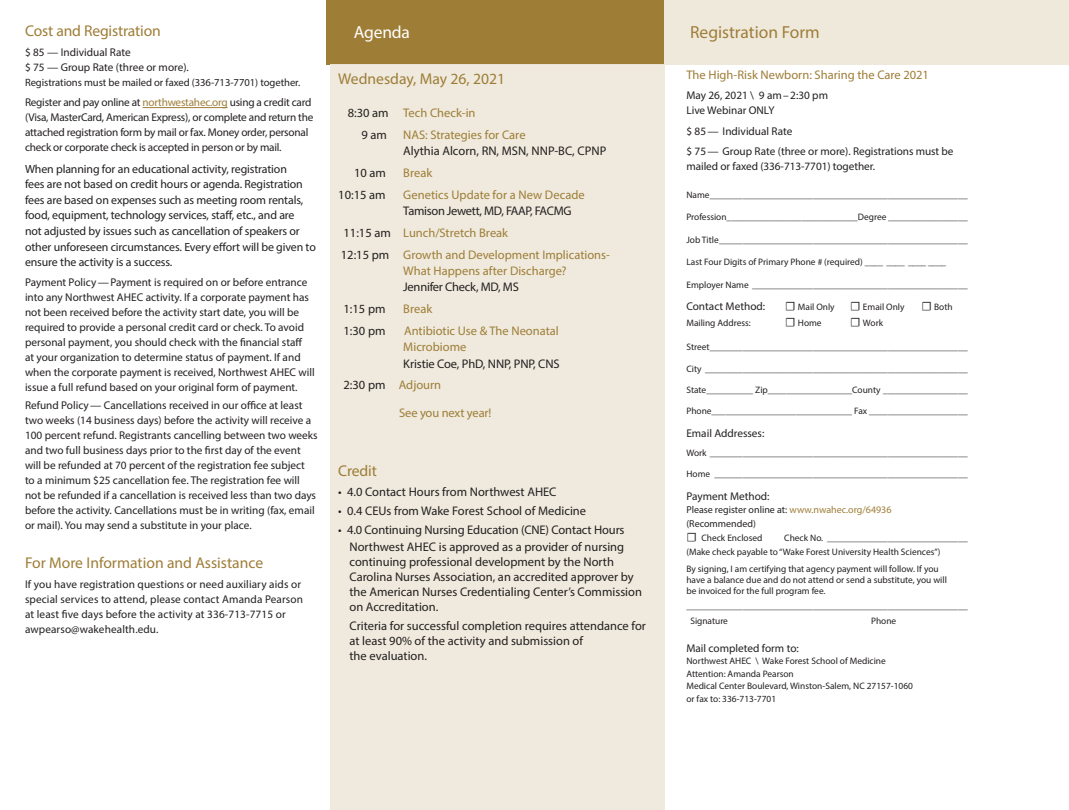
<style>
.page{position:relative;width:1069px;height:810px;background:#fff}
.page>*{position:absolute;margin:0;border:0;box-sizing:border-box;transform-origin:0 0}
.t1{font:17.5px "Myriad Pro";color:#9e7d37}
.Secondary_SubHead{font:17.5px "Myriad Pro";letter-spacing:-.01em;color:#fff}
.Secondary_SubHead-2{font:15.62px "Myriad Pro";color:#9e7d37}
.Body_Copy{font:12.5px/15px "Myriad Pro";color:#231f20}
.Agenda_Tab_Copy{font:12.5px/16.2px "Myriad Pro";color:#9e7d37}
.Agenda_Tab_Copy-2{font:12.5px "Myriad Pro";color:#231f20}
.Body_Copy-2{font:12.5px "Myriad Pro";color:#9e7d37}
.Body_Copy-3{font:11.88px/15.6px "Myriad Pro";letter-spacing:-.01em;color:#231f20}
.Body_Copy-4{font:11.25px/15px "Myriad Pro";color:#231f20}
.Body_Copy-5{font:11.25px/15px "Myriad Pro";letter-spacing:-.02em;color:#231f20}
.t2{font:10.62px "Myriad Pro";letter-spacing:-.005em;color:#231f20}
.t3{font:10px/13.8px "Myriad Pro";color:#231f20}
.t4{font:9.38px/11.2px "Myriad Pro";color:#231f20}
.s1{color:#9e7e38}
.s2{color:#231f20}
.s3{font-family:"Minion Pro";font-size:12.5px}
.s4{color:#9e7d37}
</style>
<div class="page">
<div style="left:326px;top:0;width:338px;height:64px;background:#9e7d37"></div>
<div style="left:330px;top:64px;width:334px;height:746px;background:#efe9dc"></div>
<div style="left:664px;top:0;width:405px;height:64px;background:#efe9dc"></div>
<hr style="left:143px;top:107px;width:85px;height:1px;background:#9e7e38">
<p class="Secondary_SubHead-2" style="left:25px;top:21px;width:137px">Cost and Registration</p>
<p class="Body_Copy-4" style="left:25px;top:45px;width:107px">$ 85 — Individual Rate</p>
<p class="Body_Copy-4" style="left:25px;top:60px;width:165px">$ 75 — Group Rate (three or more).</p>
<p class="t2" style="left:25px;top:76px;width:277px">Registrations must be mailed or faxed (336-713-7701) together.</p>
<p class="Body_Copy-5" style="left:25px;top:95px;width:290px">Register and pay online at <span class="s1">northwestahec.org</span> using a credit card (Visa, MasterCard, American Express), or complete and return the attached registration form by mail or fax. Money order, personal check or corporate check is accepted in person or by mail.</p>
<p class="Body_Copy-3" style="left:25px;top:161px;width:292px">When planning for an educational activity, registration<br>fees are not based on credit hours or agenda. Registration fees are based on expenses such as meeting room rentals, food, equipment, technology services, staff, etc., and are<br>not adjusted by issues such as cancellation of speakers or other unforeseen circumstances. Every effort will be given to ensure the activity is a success.</p>
<p class="Body_Copy-4" style="left:25px;top:274px;width:291px">Payment Policy—Payment is required on or before entrance into any Northwest AHEC activity. If a corporate payment has not been received before the activity start date, you will be required to provide a personal credit card or check. To avoid personal payment, you should check with the financial staff<br>at your organization to determine status of payment. If and when the corporate payment is received, Northwest AHEC will issue a full refund based on your original form of payment.</p>
<p class="Body_Copy-4" style="left:25px;top:398px;width:294px">Refund Policy— Cancellations received in our office at least two weeks (14 business days) before the activity will receive a 100 percent refund. Registrants cancelling between two weeks and two full business days prior to the first day of the event will be refunded at 70 percent of the registration fee subject to a minimum $25 cancellation fee. The registration fee will not be refunded if a cancellation is received less than two days before the activity. Cancellations must be in writing (fax, email or mail). You may send a substitute in your place.</p>
<p class="Secondary_SubHead-2" style="left:25px;top:553px;width:240px">For More Information and Assistance</p>
<p class="Body_Copy-4" style="left:25px;top:577px;width:280px">If you have registration questions or need auxiliary aids or special services to attend, please contact Amanda Pearson at least five days before the activity at 336-713-7715 or awpearso@wakehealth.edu.</p>
<p class="Secondary_SubHead" style="left:354px;top:22px;width:58px">Agenda</p>
<p class="t1" style="left:690px;top:22px;width:131px">Registration Form</p>
<p class="Secondary_SubHead-2" style="left:338px;top:69px;width:168px">Wednesday, May 26, 2021</p>
<p class="Agenda_Tab_Copy" style="left:348px;top:104px;width:129px"><span class="s2">8:30 am</span> Tech Check-in</p>
<p class="Agenda_Tab_Copy-2" style="left:361px;top:127px;width:27px">9 am</p>
<p class="Agenda_Tab_Copy" style="left:403px;top:126px;width:124px">NAS: Strategies for Care</p>
<p class="Agenda_Tab_Copy-2" style="left:403px;top:143px;width:205px">Alythia Alcorn, RN, MSN, NNP-BC, CPNP</p>
<p class="Agenda_Tab_Copy-2" style="left:354px;top:165px;width:33px">10 am</p>
<p class="Agenda_Tab_Copy" style="left:403px;top:164px;width:30px">Break</p>
<p class="Agenda_Tab_Copy-2" style="left:338px;top:187px;width:49px">10:15 am</p>
<p class="Agenda_Tab_Copy" style="left:403px;top:186px;width:183px">Genetics Update for a New Decade<br><span class="s2">Tamison Jewett, MD, FAAP, FACMG</span></p>
<p class="Agenda_Tab_Copy" style="left:343px;top:224px;width:166px"><span class="s2">11:15 am</span> Lunch/Stretch Break</p>
<p class="Agenda_Tab_Copy" style="left:403px;top:246px;width:208px;text-indent:-62px"><span class="s2">12:15 pm</span> Growth and Development Implications-<br>What Happens after Discharge?<br><span class="s2">Jennifer Check, MD, MS</span></p>
<p class="Agenda_Tab_Copy-2" style="left:343px;top:301px;width:44px">1:15 pm</p>
<p class="Agenda_Tab_Copy" style="left:403px;top:301px;width:30px">Break</p>
<p class="Agenda_Tab_Copy-2" style="left:343px;top:323px;width:44px">1:30 pm</p>
<p class="Agenda_Tab_Copy" style="left:403px;top:323px;width:158px">Antibiotic Use &amp; The Neonatal<br>Microbiome<br><span class="s2">Kristie Coe, PhD, NNP, PNP, CNS</span></p>
<p class="Agenda_Tab_Copy" style="left:343px;top:377px;width:99px"><span class="s2">2:30 pm</span> Adjourn</p>
<p class="Agenda_Tab_Copy" style="left:399px;top:404px;width:94px">See you next year!</p>
<p class="Body_Copy-2" style="left:686px;top:67px;width:244px">The High-Risk Newborn: Sharing the Care 2021</p>
<p class="Body_Copy-4" style="left:686px;top:88px;width:143px">May 26, 2021 \ 9 am–2:30 pm<br>Live Webinar ONLY</p>
<p class="Body_Copy-4" style="left:686px;top:124px;width:108px">$ 85— Individual Rate</p>
<p class="Body_Copy-4" style="left:686px;top:143px;width:269px">$ 75— Group Rate (three or more). Registrations must be mailed or faxed (336-713-7701) together.</p>
<p class="t4" style="left:686px;top:189px;width:283px">Name_______________________________________________________</p>
<p class="t4" style="left:686px;top:211px;width:283px">Profession____________________________Degree _________________</p>
<p class="t4" style="left:686px;top:234px;width:283px">Job Title_____________________________________________________</p>
<p class="t4" style="left:686px;top:256px;width:261px">Last Four Digits of Primary Phone # (required) ____ ____ ____ ____</p>
<p class="t4" style="left:686px;top:279px;width:283px">Employer Name ______________________________________________</p>
<p class="Body_Copy-4" style="left:686px;top:299px;width:80px">Contact Method:</p>
<p class="t4" style="left:785px;top:301px;width:121px"><span class="s3">☐</span> Mail Only <span class="s3">☐</span> Email Only</p>
<p class="t4" style="left:921px;top:301px;width:33px"><span class="s3">☐</span> Both</p>
<p class="t4" style="left:686px;top:317px;width:66px">Mailing Address:</p>
<p class="t4" style="left:785px;top:317px;width:38px"><span class="s3">☐</span> Home</p>
<p class="t4" style="left:850px;top:317px;width:34px"><span class="s3">☐</span> Work</p>
<p class="t4" style="left:686px;top:341px;width:283px">Street_______________________________________________________</p>
<p class="t4" style="left:686px;top:363px;width:283px">City ________________________________________________________</p>
<p class="t4" style="left:686px;top:384px;width:283px">State__________ Zip__________________County __________________</p>
<p class="t4" style="left:686px;top:405px;width:283px">Phone______________________________ Fax _____________________</p>
<p class="Body_Copy-4" style="left:686px;top:425px;width:79px">Email Addresses:</p>
<p class="t4" style="left:686px;top:447px;width:283px">Work _______________________________________________________</p>
<p class="t4" style="left:686px;top:468px;width:283px">Home ______________________________________________________</p>
<p class="Body_Copy-4" style="left:686px;top:488px;width:85px">Payment Method:</p>
<p class="t3" style="left:686px;top:503px;width:207px">Please register online at: <span class="s4">www.nwahec.org/64936 </span>(Recommended)</p>
<p class="t4" style="left:686px;top:532px;width:77px"><span class="s3">☐</span> Check Enclosed</p>
<p class="Secondary_SubHead-2" style="left:338px;top:461px;width:40px">Credit</p>
<p class="Body_Copy" style="left:338px;top:485px;width:220px">• 4.0 Contact Hours from Northwest AHEC</p>
<p class="Body_Copy" style="left:338px;top:503px;width:249px">• 0.4 CEUs from Wake Forest School of Medicine</p>
<p class="Body_Copy" style="left:338px;top:522px;width:288px">• 4.0 Continuing Nursing Education (CNE) Contact Hours</p>
<p class="Body_Copy" style="left:349px;top:539px;width:294px">Northwest AHEC is approved as a provider of nursing continuing professional development by the North Carolina Nurses Association, an accredited approver by the American Nurses Credentialing Center’s Commission on Accreditation.</p>
<p class="Body_Copy" style="left:349px;top:618px;width:298px">Criteria for successful completion requires attendance for at least 90% of the activity and submission of<br>the evaluation.</p>
<p class="t4" style="left:686px;top:531px;width:283px;line-height:13.8px;text-indent:98px">Check No. ______________________________ (Make check payable to “Wake Forest University Health Sciences”)</p>
<p class="t4" style="left:686px;top:563px;width:262px">By signing, I am certifying that agency payment will follow. If you have a balance due and do not attend or send a substitute, you will be invoiced for the full program fee.</p>
<p class="t4" style="left:686px;top:600px;width:283px">____________________________________________________________</p>
<p class="t4" style="left:690px;top:615px;width:39px">Signature</p>
<p class="t4" style="left:871px;top:615px;width:27px">Phone</p>
<p class="Body_Copy-4" style="left:686px;top:640px;width:114px">Mail completed form to:</p>
<p class="t4" style="left:686px;top:655px;width:201px">Northwest AHEC \ Wake Forest School of Medicine</p>
<p class="t4" style="left:686px;top:668px;width:109px">Attention: Amanda Pearson</p>
<p class="t4" style="left:686px;top:680px;width:228px">Medical Center Boulevard, Winston-Salem, NC 27157-1060</p>
<p class="t4" style="left:686px;top:693px;width:91px">or fax to: 336-713-7701</p>
</div>
